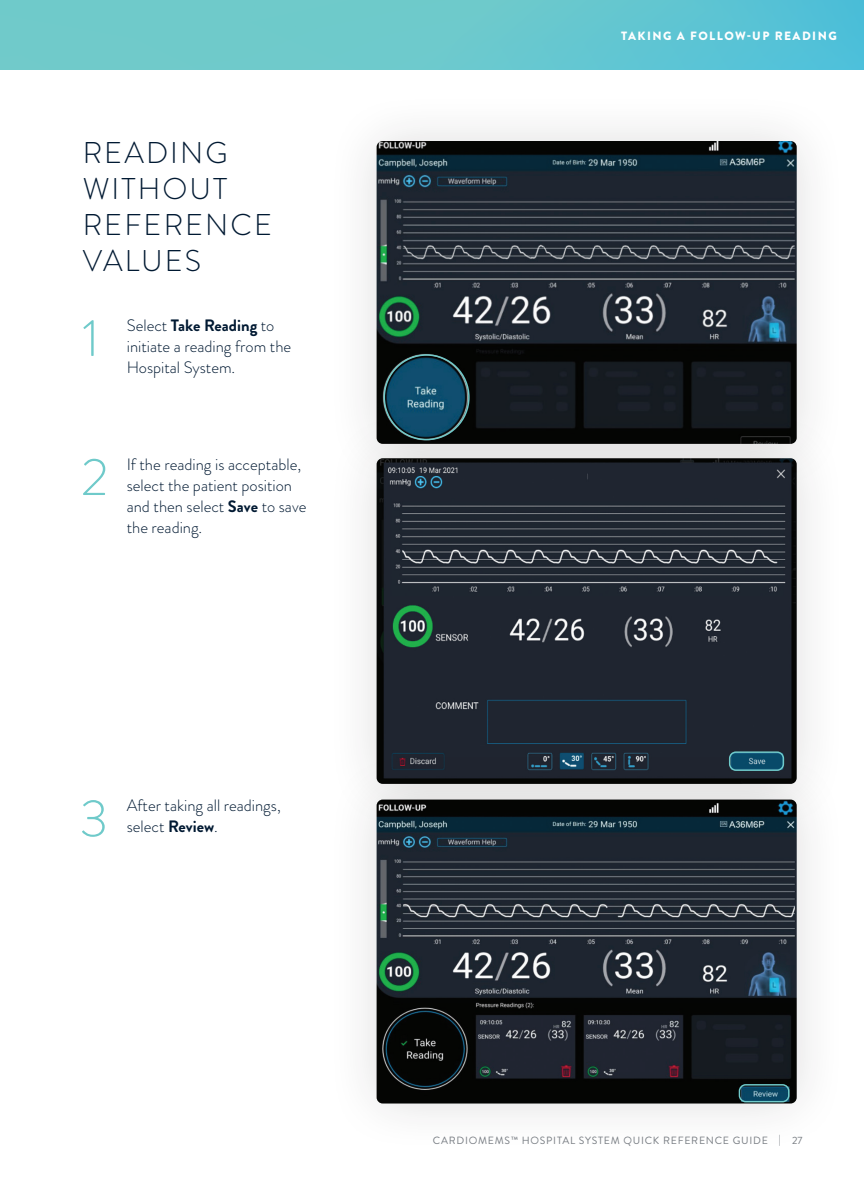
<style>
.page{position:relative;width:864px;height:1188px;background:#fff}
.page>*{position:absolute;margin:0;border:0;box-sizing:border-box;transform-origin:0 0}
.t1{font:300 52.5px "Brandon Grotesque";color:#6fcaca}
.t2{font:300 30px/36px "Brandon Grotesque";letter-spacing:.07em;color:#001932}
.t3{font:300 16.5px/21px "Brandon Grotesque";color:#001932}
.t4{font:900 12px "Brandon Grotesque";letter-spacing:.12em;color:#fff}
.t5{font:10.5px "Brandon Grotesque";letter-spacing:.07em;color:#787d83}
.s1{font-weight:700}
</style>
<div class="page">
<div style="left:325px;top:90px;width:523px;height:405px;background:#fbfbfb"></div>
<img style="left:377px;top:141px;width:420px;height:266px">
<div style="left:325px;top:407px;width:523px;height:428px;background:#231f20;opacity:.15"></div>
<img style="left:377px;top:458px;width:420px;height:290px">
<div style="left:325px;top:748px;width:523px;height:407px;background:#231f20;opacity:.15"></div>
<img style="left:377px;top:800px;width:420px;height:304px">
<div style="left:729px;top:751px;width:55px;height:20px;border:2px solid #6fcaca;border-radius:6px"></div>
<div style="left:739px;top:1084px;width:51px;height:18px;border:2px solid #6fcaca;border-radius:6px"></div>
<div style="left:384px;top:354px;width:86px;height:86px;border:2px solid #6fcaca;border-radius:50%"></div>
<div style="left:0;top:0;width:864px;height:70px;background:linear-gradient(to right,#78cdc6,#56c2d6)"></div>
<p class="t2" style="left:83px;top:135px;width:191px">READING<br>WITHOUT<br>REFERENCE<br>VALUES</p>
<p class="t1" style="left:82px;top:302px;width:18px">1</p>
<p class="t3" style="left:127px;top:315px;width:166px">Select <span class="s1">Take Reading</span> to initiate a reading from the<br>Hospital System.</p>
<p class="t1" style="left:81px;top:441px;width:29px">2</p>
<p class="t3" style="left:127px;top:454px;width:181px">If the reading is acceptable, select the patient position and then select <span class="s1">Save</span> to save the reading.</p>
<p class="t1" style="left:80px;top:782px;width:30px">3</p>
<p class="t3" style="left:127px;top:795px;width:156px">After taking all readings, select <span class="s1">Review</span>.</p>
<p class="t4" style="left:621px;top:27px;width:217px">TAKING A FOLLOW-UP READING</p>
<p class="t5" style="left:433px;top:1133px;width:371px">CARDIOMEMS™ HOSPITAL SYSTEM QUICK REFERENCE GUIDE | 27</p>
</div>
